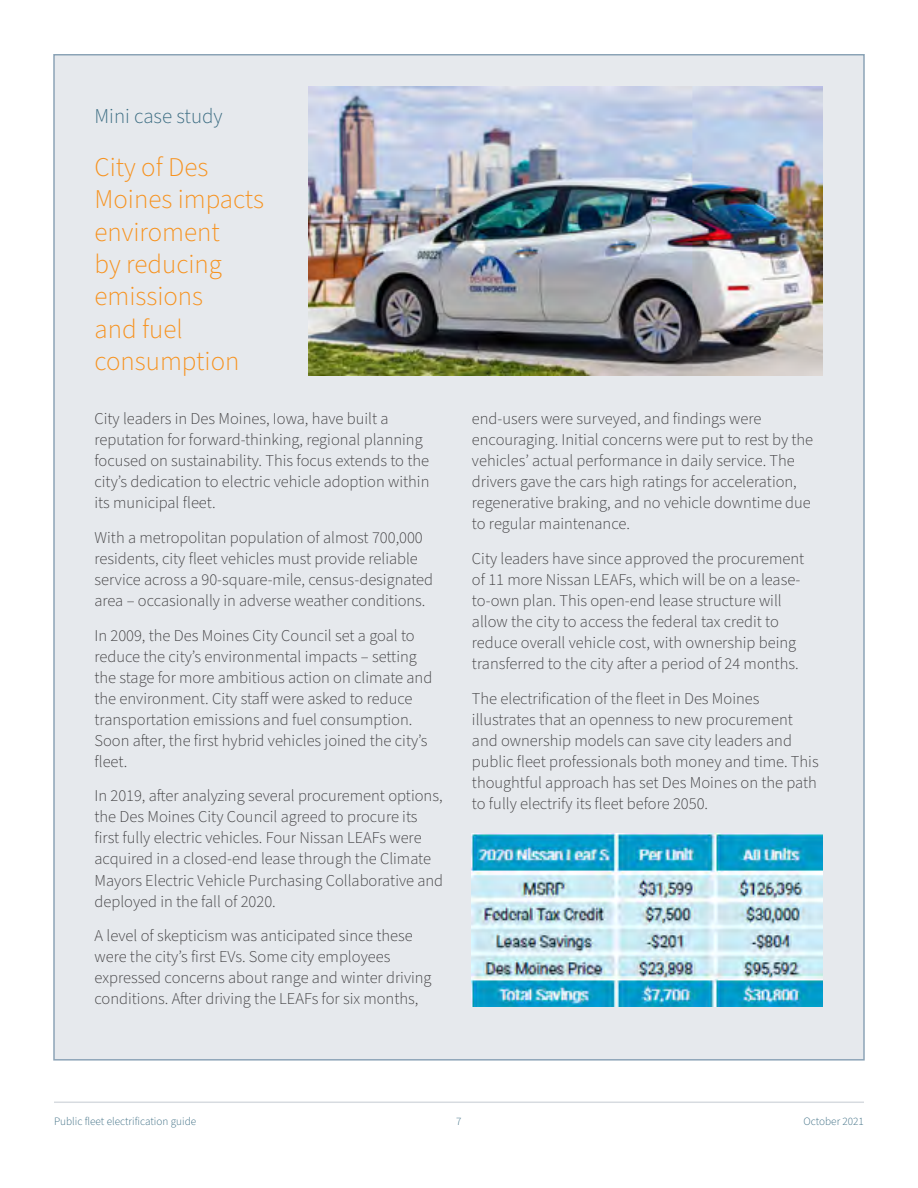
<style>
.page{position:relative;width:918px;height:1188px;background:#fff}
.page>*{position:absolute;margin:0;border:0;box-sizing:border-box;transform-origin:0 0}
.t1{font:300 27px/32.4px "Source Sans Pro";color:#f7921e}
.t2{font:300 21px "Source Sans Pro";color:#3a6b81}
.t3{font:300 16.5px/21px "Source Sans Pro";color:#414042}
.t4{font:300 11.25px "Source Sans Pro";color:#3a6b81}
</style>
<div class="page">
<hr style="left:54px;top:1102px;width:810px;height:1px;background:#d7dbe0">
<div style="left:53px;top:54px;width:812px;height:1007px;background:#e6e9ed"></div>
<img style="left:472px;top:834px;width:350px;height:173px">
<img style="left:309px;top:86px;width:513px;height:289px">
<p class="t2" style="left:94px;top:102px;width:130px">Mini case study</p>
<h1 class="t1" style="left:94px;top:151px;width:171px">City of Des<br>Moines impacts enviroment<br>by reducing emissions<br>and fuel consumption</h1>
<p class="t3" style="left:94px;top:409px;width:336px">City leaders in Des Moines, Iowa, have built a reputation for forward-thinking, regional planning focused on sustainability. This focus extends to the city’s dedication to electric vehicle adoption within its municipal fleet.</p>
<p class="t3" style="left:94px;top:527px;width:340px">With a metropolitan population of almost 700,000 residents, city fleet vehicles must provide reliable service across a 90-square-mile, census-designated area – occasionally in adverse weather conditions.</p>
<p class="t3" style="left:94px;top:625px;width:339px">In 2009, the Des Moines City Council set a goal to reduce the city’s environmental impacts – setting the stage for more ambitious action on climate and the environment. City staff were asked to reduce transportation emissions and fuel consumption.<br>Soon after, the first hybrid vehicles joined the city’s fleet.</p>
<p class="t3" style="left:94px;top:786px;width:350px">In 2019, after analyzing several procurement options, the Des Moines City Council agreed to procure its first fully electric vehicles. Four Nissan LEAFs were acquired in a closed-end lease through the Climate Mayors Electric Vehicle Purchasing Collaborative and deployed in the fall of 2020.</p>
<p class="t3" style="left:94px;top:926px;width:339px">A level of skepticism was anticipated since these were the city’s first EVs. Some city employees expressed concerns about range and winter driving conditions. After driving the LEAFs for six months,</p>
<p class="t3" style="left:472px;top:409px;width:343px">end-users were surveyed, and findings were encouraging. Initial concerns were put to rest by the vehicles’ actual performance in daily service. The drivers gave the cars high ratings for acceleration, regenerative braking, and no vehicle downtime due to regular maintenance.</p>
<p class="t3" style="left:472px;top:548px;width:334px">City leaders have since approved the procurement of 11 more Nissan LEAFs, which will be on a lease&shy;to-own plan. This open-end lease structure will allow the city to access the federal tax credit to reduce overall vehicle cost, with ownership being transferred to the city after a period of 24 months.</p>
<p class="t3" style="left:472px;top:688px;width:348px">The electrification of the fleet in Des Moines illustrates that an openness to new procurement and ownership models can save city leaders and public fleet professionals both money and time. This thoughtful approach has set Des Moines on the path to fully electrify its fleet before 2050.</p>
<p class="t4" style="left:54px;top:1113px;width:144px">Public fleet electrification guide</p>
<p class="t4" style="left:456px;top:1113px;width:7px">7</p>
<p class="t4" style="left:804px;top:1113px;width:62px">October 2021</p>
</div>
